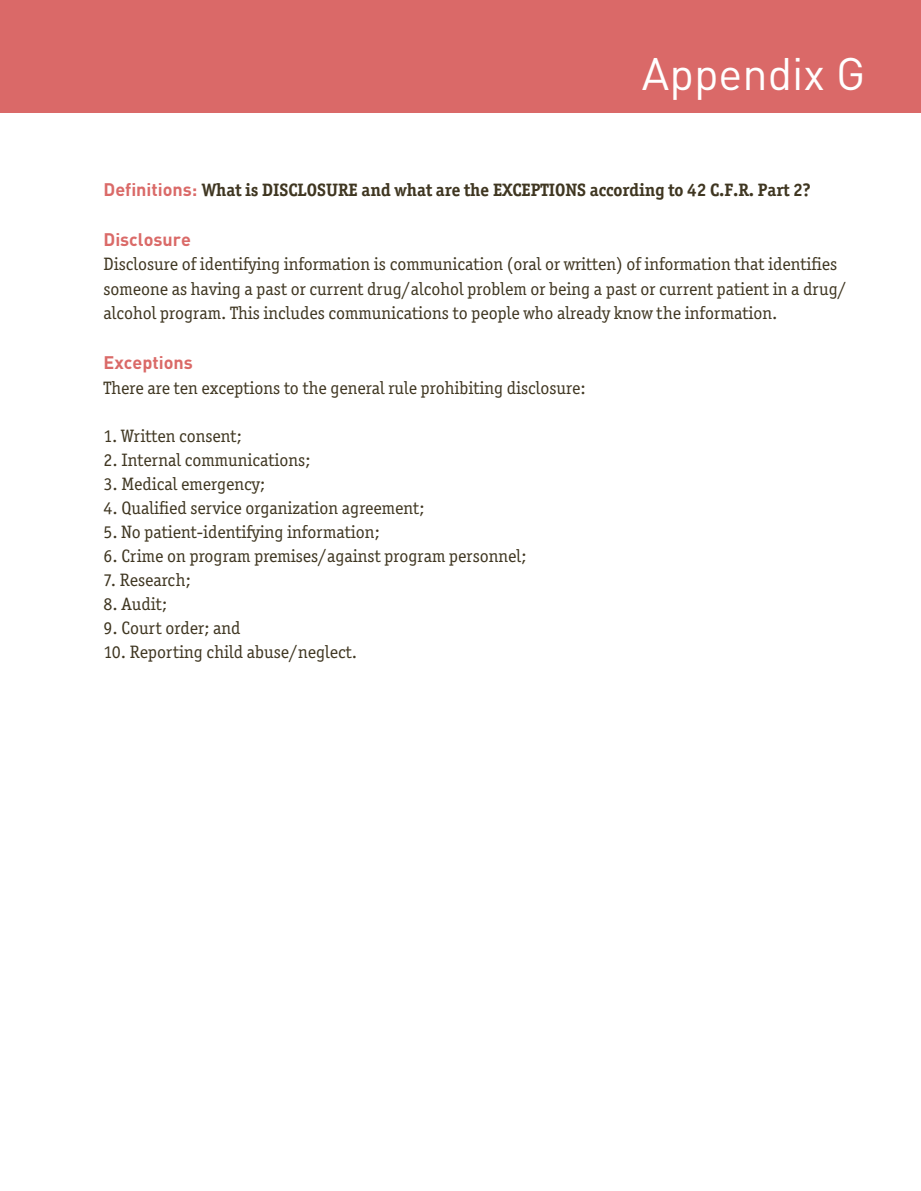
<style>
.page{position:relative;width:921px;height:1191px;background:#fff}
.page>*{position:absolute;margin:0;border:0;box-sizing:border-box;transform-origin:0 0}
.t1{font:45px "DIN Pro";color:#fff}
.t2{font:18px/24.3px "Officina Ser ITC Std";color:#3f3621}
.t3{font:700 18px "Officina Ser ITC Std";color:#3f3621}
.t4{font:700 18px "DIN Pro";color:#da6a68}
.s1{font-family:"DIN Pro";color:#da6a68}
</style>
<div class="page">
<div style="left:0;top:0;width:921px;height:112px;background:#da6968"></div>
<p class="t1" style="left:642px;top:38px;width:225px">Appendix G</p>
<p class="t3" style="left:104px;top:179px;width:709px"><span class="s1">Definitions:</span> What is DISCLOSURE and what are the EXCEPTIONS according to 42 C.F.R. Part 2?</p>
<p class="t4" style="left:104px;top:224px;width:89px">Disclosure</p>
<p class="t2" style="left:104px;top:252px;width:745px">Disclosure of identifying information is communication (oral or written) of information that identifies someone as having a past or current drug/alcohol problem or being a past or current patient in a drug/ alcohol program. This includes communications to people who already know the information.</p>
<p class="t4" style="left:104px;top:347px;width:91px">Exceptions</p>
<p class="t2" style="left:104px;top:376px;width:484px">There are ten exceptions to the general rule prohibiting disclosure:</p>
<p class="t2" style="left:104px;top:424px;width:140px">1. Written consent;</p>
<p class="t2" style="left:104px;top:448px;width:209px">2. Internal communications;</p>
<p class="t2" style="left:104px;top:472px;width:163px">3. Medical emergency;</p>
<p class="t2" style="left:104px;top:496px;width:323px">4. Qualified service organization agreement;</p>
<p class="t2" style="left:104px;top:520px;width:278px">5. No patient-identifying information;</p>
<p class="t2" style="left:104px;top:544px;width:424px">6. Crime on program premises/against program personnel;</p>
<p class="t2" style="left:104px;top:568px;width:89px">7. Research;</p>
<p class="t2" style="left:104px;top:592px;width:65px">8. Audit;</p>
<p class="t2" style="left:104px;top:616px;width:138px">9. Court order; and</p>
<p class="t2" style="left:104px;top:640px;width:255px">10. Reporting child abuse/neglect.</p>
</div>
